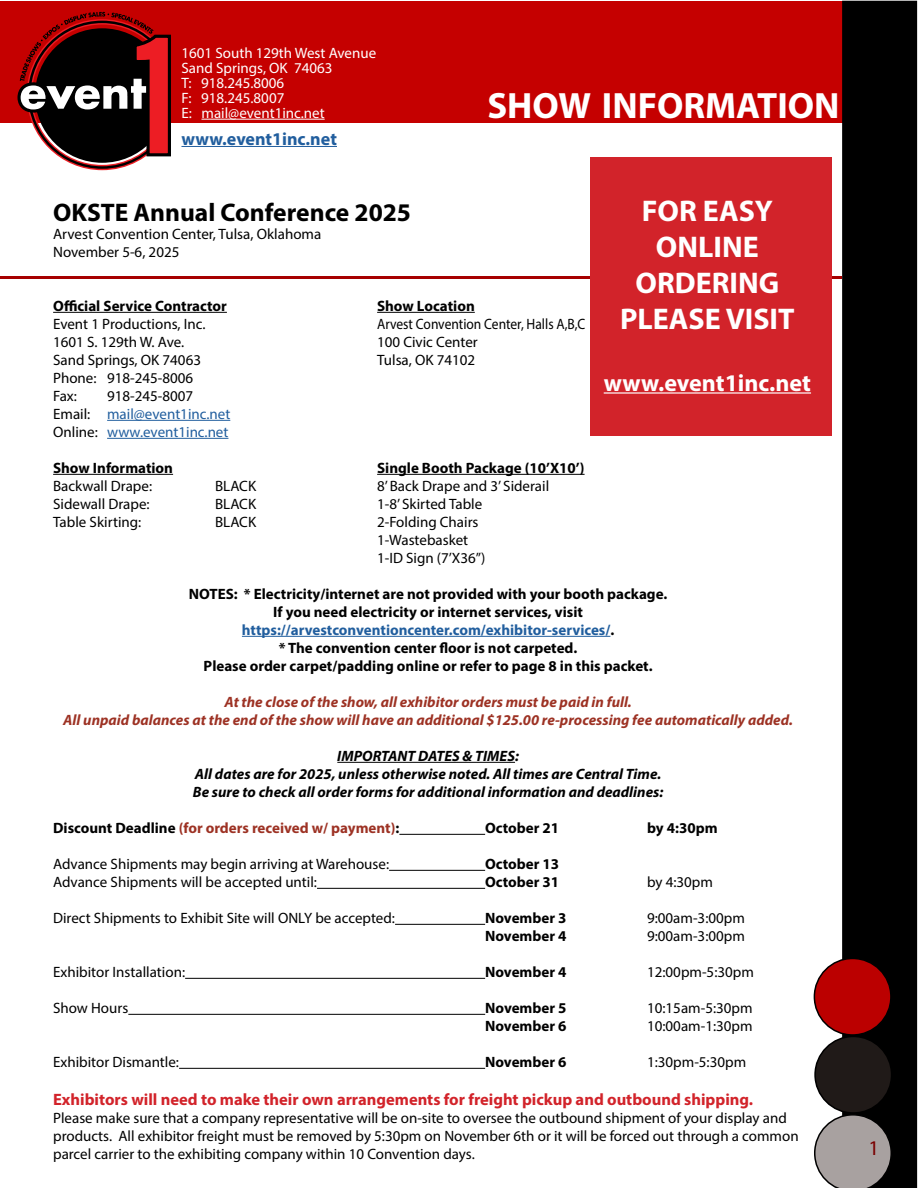
<style>
.page{position:relative;width:918px;height:1188px;background:#fff}
.page>*{position:absolute;margin:0;border:0;box-sizing:border-box;transform-origin:0 0}
.t1{font:700 36.75px "Myriad Pro";color:#fff}
.t2{font:700 30px/36px "Myriad Pro";color:#fff;text-align:center}
.t3{font:700 25.5px "Myriad Pro";color:#000}
.t4{font:700 24px "Myriad Pro";color:#fff}
.t5{font:21px "Myriad Pro";color:#7a0000}
.t6{font:700 18px "Myriad Pro";color:#215e9e}
.t7{font:700 16.5px "Myriad Pro";color:#d2232a}
.t8{font:15px/18px "Myriad Pro";color:#000}
.t9{font:700 15px/18px "Myriad Pro";color:#000;text-align:center}
.t10{font:italic 700 15px/18px "Myriad Pro";color:#9d3224;text-align:center}
.t11{font:italic 700 15px/18px "Myriad Pro";color:#000;text-align:center}
.t12{font:15px/15px "Myriad Pro";color:#fff}
.t13{font:15px/18px "Myriad Pro";color:#215e9e}
.t14{font:700 15px "Myriad Pro";color:#9d3224}
.t15{font:15px "Myriad Pro";color:#000;scale:.9 1}
.s1{color:#000}
.s2{color:#215e9e}
</style>
<div class="page">
<div style="left:0;top:1px;width:882px;height:122px;background:#c50000"></div>
<div style="left:843px;top:1px;width:73px;height:1187px;background:#000"></div>
<div style="left:842px;top:1px;width:75px;height:1187px;border:2px solid #000"></div>
<hr style="left:202px;top:119px;width:123px;height:1px;background:#fff">
<hr style="left:181px;top:146px;width:156px;height:1px;background:#215e9e">
<hr style="left:0;top:276px;width:841px;height:3px;background:#a60000">
<div style="left:814px;top:958px;width:77px;height:77px;background:#b00;border-radius:50%"></div>
<div style="left:814px;top:958px;width:78px;height:78px;border:2px solid #000;border-radius:50%"></div>
<div style="left:815px;top:1036px;width:77px;height:77px;background:#201a18;border-radius:50%"></div>
<div style="left:814px;top:1036px;width:78px;height:78px;border:2px solid #000;border-radius:50%"></div>
<svg style="left:814px;top:1114px;width:78px;height:74px"></svg>
<hr style="left:53px;top:312px;width:174px;height:1px;background:#000">
<hr style="left:377px;top:312px;width:98px;height:1px;background:#000">
<hr style="left:107px;top:420px;width:123px;height:1px;background:#215e9e">
<hr style="left:107px;top:438px;width:121px;height:1px;background:#215e9e">
<hr style="left:53px;top:474px;width:120px;height:1px;background:#000">
<hr style="left:377px;top:474px;width:208px;height:1px;background:#000">
<hr style="left:242px;top:636px;width:368px;height:1px;background:#215e9e">
<hr style="left:337px;top:762px;width:178px;height:1px;background:#000">
<hr style="left:399px;top:834px;width:86px;height:1px;background:#000">
<hr style="left:389px;top:870px;width:96px;height:1px;background:#000">
<hr style="left:317px;top:888px;width:168px;height:1px;background:#000">
<hr style="left:395px;top:924px;width:90px;height:1px;background:#000">
<hr style="left:185px;top:978px;width:300px;height:1px;background:#000">
<hr style="left:128px;top:1014px;width:357px;height:1px;background:#000">
<hr style="left:179px;top:1068px;width:306px;height:1px;background:#000">
<svg style="left:17px;top:12px;width:154px;height:158px"></svg>
<div style="left:591px;top:157px;width:241px;height:279px;background:#d2232a"></div>
<hr style="left:604px;top:392px;width:207px;height:2px;background:#fff">
<p class="t12" style="left:181px;top:45px;width:196px">1601 South 129th West Avenue<br>Sand Springs, OK 74063<br>T: 918.245.8006<br>F: 918.245.8007<br>E: mail@event1inc.net</p>
<p class="t6" style="left:181px;top:127px;width:157px">www.event1inc.net</p>
<h1 class="t1" style="left:487px;top:82px;width:354px">SHOW INFORMATION</h1>
<h2 class="t2" style="left:620px;top:192px;width:176px">FOR EASY<br>ONLINE<br>ORDERING<br>PLEASE VISIT</h2>
<h3 class="t3" style="left:53px;top:196px;width:359px">OKSTE Annual Conference 2025</h3>
<p class="t8" style="left:53px;top:225px;width:270px">Arvest Convention Center, Tulsa, Oklahoma<br>November 5-6, 2025</p>
<p class="t9" style="left:53px;top:296px;width:175px">Official Service Contractor</p>
<p class="t9" style="left:377px;top:296px;width:99px">Show Location</p>
<p class="t8" style="left:53px;top:315px;width:154px">Event 1 Productions, Inc.</p>
<p class="t15" style="left:377px;top:315px;width:233px">Arvest Convention Center, Halls A,B,C</p>
<p class="t8" style="left:53px;top:333px;width:133px">1601 S. 129th W. Ave.</p>
<p class="t8" style="left:377px;top:333px;width:102px">100 Civic Center</p>
<p class="t8" style="left:53px;top:351px;width:149px">Sand Springs, OK 74063</p>
<p class="t8" style="left:377px;top:351px;width:100px">Tulsa, OK 74102</p>
<p class="t8" style="left:53px;top:369px;width:142px">Phone: 918-245-8006<br>Fax:</p>
<h3 class="t4" style="left:604px;top:367px;width:209px">www.event1inc.net</h3>
<p class="t13" style="left:53px;top:387px;width:179px;text-indent:54px"><span class="s1">918-245-8007<br>Email:</span> mail@event1inc.net<br><span class="s1">Online:</span> www.event1inc.net</p>
<p class="t9" style="left:53px;top:458px;width:121px">Show Information</p>
<p class="t9" style="left:377px;top:458px;width:209px">Single Booth Package (10’X10’)</p>
<p class="t8" style="left:53px;top:477px;width:100px">Backwall Drape:</p>
<p class="t8" style="left:215px;top:477px;width:42px">BLACK</p>
<p class="t8" style="left:377px;top:477px;width:174px">8’ Back Drape and 3’ Siderail</p>
<p class="t8" style="left:53px;top:495px;width:98px">Sidewall Drape:</p>
<p class="t8" style="left:215px;top:495px;width:42px">BLACK</p>
<p class="t8" style="left:377px;top:495px;width:107px">1-8’ Skirted Table</p>
<p class="t8" style="left:53px;top:513px;width:90px">Table Skirting:</p>
<p class="t8" style="left:215px;top:513px;width:42px">BLACK</p>
<p class="t8" style="left:377px;top:513px;width:110px">2-Folding Chairs<br>1-Wastebasket<br>1-ID Sign (7’X36”)</p>
<p class="t9" style="left:189px;top:584px;width:480px">NOTES: * Electricity/internet are not provided with your booth package.<br>If you need electricity or internet services, visit <span class="s2">https://arvestconventioncenter.com/exhibitor-services/</span>.<br>* The convention center floor is not carpeted.<br>Please order carpet/padding online or refer to page 8 in this packet.</p>
<p class="t10" style="left:63px;top:692px;width:731px">At the close of the show, all exhibitor orders must be paid in full.<br>All unpaid balances at the end of the show will have an additional $125.00 re-processing fee automatically added.</p>
<p class="t11" style="left:193px;top:746px;width:472px">IMPORTANT DATES &amp; TIMES:<br>All dates are for 2025, unless otherwise noted. All times are Central Time.<br>Be sure to check all order forms for additional information and deadlines:</p>
<p class="t14" style="left:53px;top:818px;width:348px"><span class="s1">Discount Deadline</span> (for orders received w/ payment)<span class="s1">:</span></p>
<p class="t9" style="left:485px;top:818px;width:76px">October 21</p>
<p class="t9" style="left:647px;top:818px;width:72px">by 4:30pm</p>
<p class="t8" style="left:53px;top:855px;width:337px">Advance Shipments may begin arriving at Warehouse:</p>
<p class="t9" style="left:485px;top:854px;width:76px">October 13</p>
<p class="t8" style="left:53px;top:873px;width:265px">Advance Shipments will be accepted until:</p>
<p class="t9" style="left:485px;top:872px;width:76px">October 31</p>
<p class="t8" style="left:647px;top:873px;width:67px">by 4:30pm</p>
<p class="t8" style="left:53px;top:909px;width:343px">Direct Shipments to Exhibit Site will ONLY be accepted:</p>
<p class="t9" style="left:485px;top:908px;width:83px">November 3</p>
<p class="t8" style="left:647px;top:909px;width:99px">9:00am-3:00pm</p>
<p class="t9" style="left:485px;top:926px;width:83px">November 4</p>
<p class="t8" style="left:647px;top:927px;width:99px">9:00am-3:00pm</p>
<p class="t8" style="left:53px;top:963px;width:133px">Exhibitor Installation:</p>
<p class="t9" style="left:485px;top:962px;width:83px">November 4</p>
<p class="t8" style="left:647px;top:963px;width:108px">12:00pm-5:30pm</p>
<p class="t8" style="left:53px;top:999px;width:77px">Show Hours</p>
<p class="t9" style="left:485px;top:998px;width:83px">November 5</p>
<p class="t8" style="left:647px;top:999px;width:107px">10:15am-5:30pm</p>
<p class="t9" style="left:485px;top:1016px;width:83px">November 6</p>
<p class="t8" style="left:647px;top:1017px;width:107px">10:00am-1:30pm</p>
<p class="t8" style="left:53px;top:1053px;width:127px">Exhibitor Dismantle:</p>
<p class="t9" style="left:485px;top:1052px;width:83px">November 6</p>
<p class="t8" style="left:647px;top:1053px;width:101px">1:30pm-5:30pm</p>
<p class="t7" style="left:53px;top:1088px;width:702px">Exhibitors will need to make their own arrangements for freight pickup and outbound shipping.</p>
<p class="t8" style="left:53px;top:1108px;width:747px">Please make sure that a company representative will be on-site to oversee the outbound shipment of your display and products. All exhibitor freight must be removed by 5:30pm on November 6th or it will be forced out through a common parcel carrier to the exhibiting company within 10 Convention days.</p>
<h3 class="t5" style="left:869px;top:1135px;width:12px">1</h3>
<h3 class="t5" style="left:868px;top:1139px;width:12px">1</h3>
</div>
